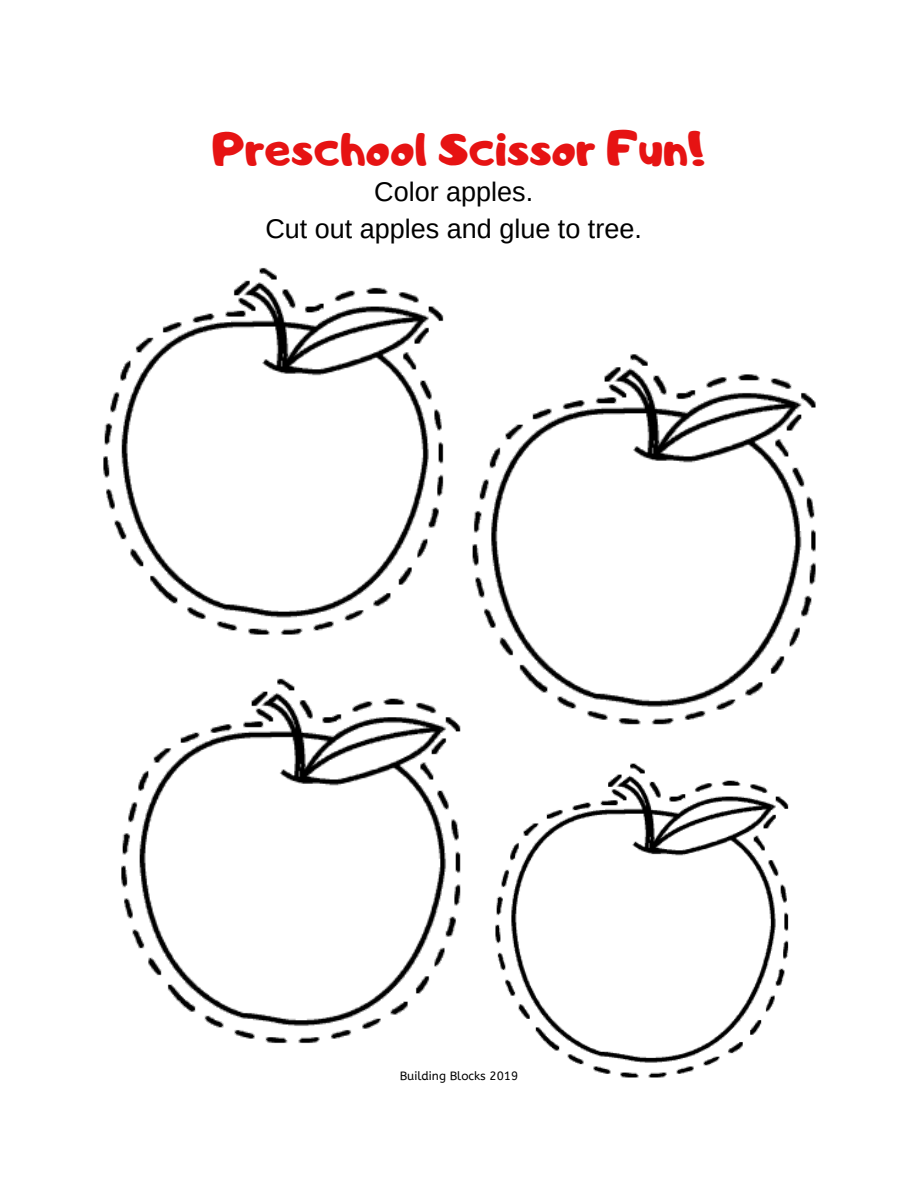
<style>
.page{position:relative;width:918px;height:1188px;background:#fff}
.page>*{position:absolute;margin:0;border:0;box-sizing:border-box;transform-origin:0 0}
.t1{font:48px "Adigiana Toybox";color:#e61313}
.t2{font:27px/37.2px "Arimo";color:#000;text-align:center}
.t3{font:12px "A Bee Zee";color:#000}
</style>
<div class="page">
<img style="left:103px;top:267px;width:341px;height:368px">
<img style="left:121px;top:678px;width:340px;height:366px">
<img style="left:459px;top:354px;width:357px;height:396px">
<img style="left:489px;top:749px;width:322px;height:329px">
<h1 class="t1" style="left:213px;top:116px;width:494px">Preschool Scissor Fun!</h1>
<p class="t2" style="left:265px;top:173px;width:378px">Color apples.<br>Cut out apples and glue to tree.</p>
<p class="t3" style="left:400px;top:1069px;width:120px">Building Blocks 2019</p>
</div>
